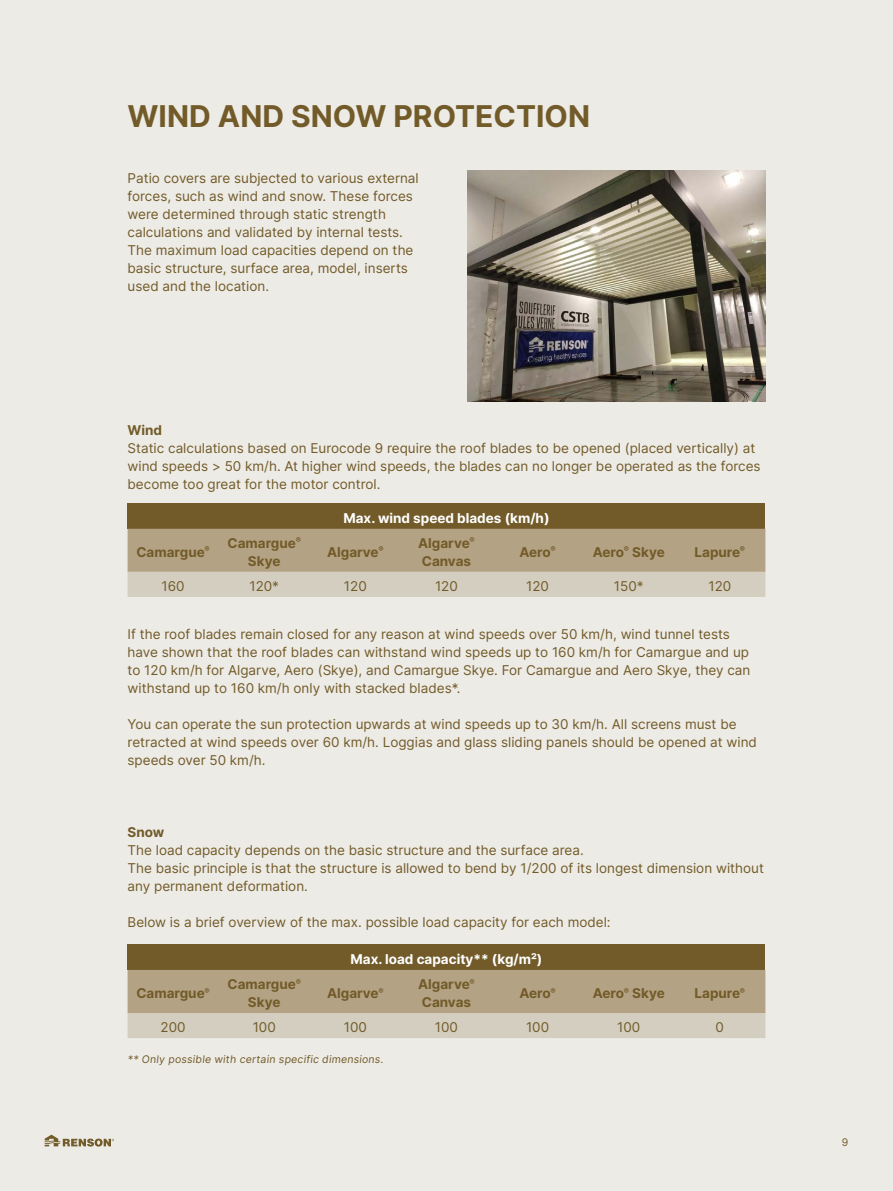
<style>
.page{position:relative;width:893px;height:1191px;background:#edebe6}
.page>*{position:absolute;margin:0;border:0;box-sizing:border-box;transform-origin:0 0}
.t1{font:700 30px "Inter";color:#725b29}
.t2{font:13.5px/18px "Inter";color:#725b29}
.t3{font:700 13.5px/18px "Inter";color:#725b29;text-align:center}
.t4{font:700 13.5px "Inter";color:#fff}
.t5{font:10.5px "Inter";color:#725b29}
</style>
<div class="page">
<svg style="left:45px;top:1134px;width:69px;height:12px"></svg>
<img style="left:468px;top:170px;width:297px;height:231px">
<div style="left:128px;top:504px;width:637px;height:25px;background:#725b29"></div>
<svg style="left:128px;top:529px;width:637px;height:68px;background:#beb29a"></svg>
<div style="left:128px;top:945px;width:637px;height:25px;background:#725b29"></div>
<svg style="left:128px;top:970px;width:637px;height:68px;background:#beb29a"></svg>
<h1 class="t1" style="left:128px;top:94px;width:464px">WIND AND SNOW PROTECTION</h1>
<p class="t2" style="left:128px;top:169px;width:293px">Patio covers are subjected to various external forces, such as wind and snow. These forces were determined through static strength calculations and validated by internal tests.<br>The maximum load capacities depend on the basic structure, surface area, model, inserts used and the location.</p>
<p class="t3" style="left:128px;top:421px;width:36px">Wind</p>
<p class="t2" style="left:128px;top:439px;width:635px">Static calculations based on Eurocode 9 require the roof blades to be opened (placed vertically) at wind speeds &gt; 50 km/h. At higher wind speeds, the blades can no longer be operated as the forces become too great for the motor control.</p>
<p class="t4" style="left:343px;top:508px;width:208px">Max. wind speed blades (km/h)</p>
<p class="t3" style="left:136px;top:542px;width:75px">Camargue<sup>®</sup></p>
<p class="t3" style="left:228px;top:533px;width:75px">Camargue<sup>®<br></sup>Skye</p>
<p class="t3" style="left:327px;top:542px;width:58px">Algarve<sup>®</sup></p>
<p class="t3" style="left:418px;top:533px;width:58px;text-align:left">Algarve<sup>®<br></sup>Canvas</p>
<p class="t3" style="left:519px;top:542px;width:38px">Aero<sup>®</sup></p>
<p class="t3" style="left:593px;top:542px;width:74px">Aero<sup>®</sup> Skye</p>
<p class="t3" style="left:694px;top:542px;width:52px">Lapure<sup>®</sup></p>
<p class="t2" style="left:162px;top:577px;width:25px">160</p>
<p class="t2" style="left:249px;top:577px;width:31px">120*</p>
<p class="t2" style="left:344px;top:577px;width:24px">120</p>
<p class="t2" style="left:435px;top:577px;width:24px">120</p>
<p class="t2" style="left:526px;top:577px;width:24px">120</p>
<p class="t2" style="left:614px;top:577px;width:31px">150*</p>
<p class="t2" style="left:708px;top:577px;width:24px">120</p>
<p class="t2" style="left:128px;top:625px;width:624px">If the roof blades remain closed for any reason at wind speeds over 50 km/h, wind tunnel tests have shown that the roof blades can withstand wind speeds up to 160 km/h for Camargue and up to 120 km/h for Algarve, Aero (Skye), and Camargue Skye. For Camargue and Aero Skye, they can withstand up to 160 km/h only with stacked blades*.</p>
<p class="t2" style="left:128px;top:715px;width:631px">You can operate the sun protection upwards at wind speeds up to 30 km/h. All screens must be retracted at wind speeds over 60 km/h. Loggias and glass sliding panels should be opened at wind speeds over 50 km/h.</p>
<p class="t3" style="left:128px;top:823px;width:38px">Snow</p>
<p class="t2" style="left:128px;top:841px;width:638px">The load capacity depends on the basic structure and the surface area.<br>The basic principle is that the structure is allowed to bend by 1/200 of its longest dimension without any permanent deformation.</p>
<p class="t2" style="left:128px;top:913px;width:485px">Below is a brief overview of the max. possible load capacity for each model:</p>
<p class="t4" style="left:351px;top:949px;width:193px">Max. load capacity** (kg/m²)</p>
<p class="t3" style="left:136px;top:983px;width:75px">Camargue<sup>®</sup></p>
<p class="t3" style="left:228px;top:974px;width:75px">Camargue<sup>®<br></sup>Skye</p>
<p class="t3" style="left:327px;top:983px;width:58px">Algarve<sup>®</sup></p>
<p class="t3" style="left:418px;top:974px;width:58px;text-align:left">Algarve<sup>®<br></sup>Canvas</p>
<p class="t3" style="left:519px;top:983px;width:38px">Aero<sup>®</sup></p>
<p class="t3" style="left:593px;top:983px;width:74px">Aero<sup>®</sup> Skye</p>
<p class="t3" style="left:694px;top:983px;width:52px">Lapure<sup>®</sup></p>
<p class="t2" style="left:161px;top:1018px;width:27px">200</p>
<p class="t2" style="left:253px;top:1018px;width:25px">100</p>
<p class="t2" style="left:344px;top:1018px;width:25px">100</p>
<p class="t2" style="left:435px;top:1018px;width:25px">100</p>
<p class="t2" style="left:526px;top:1018px;width:25px">100</p>
<p class="t2" style="left:617px;top:1018px;width:25px">100</p>
<p class="t2" style="left:716px;top:1018px;width:10px">0</p>
<p class="t5" style="left:128px;top:1052px;width:259px">** Only possible with certain specific dimensions.</p>
<p class="t5" style="left:842px;top:1134px;width:8px">9</p>
</div>
